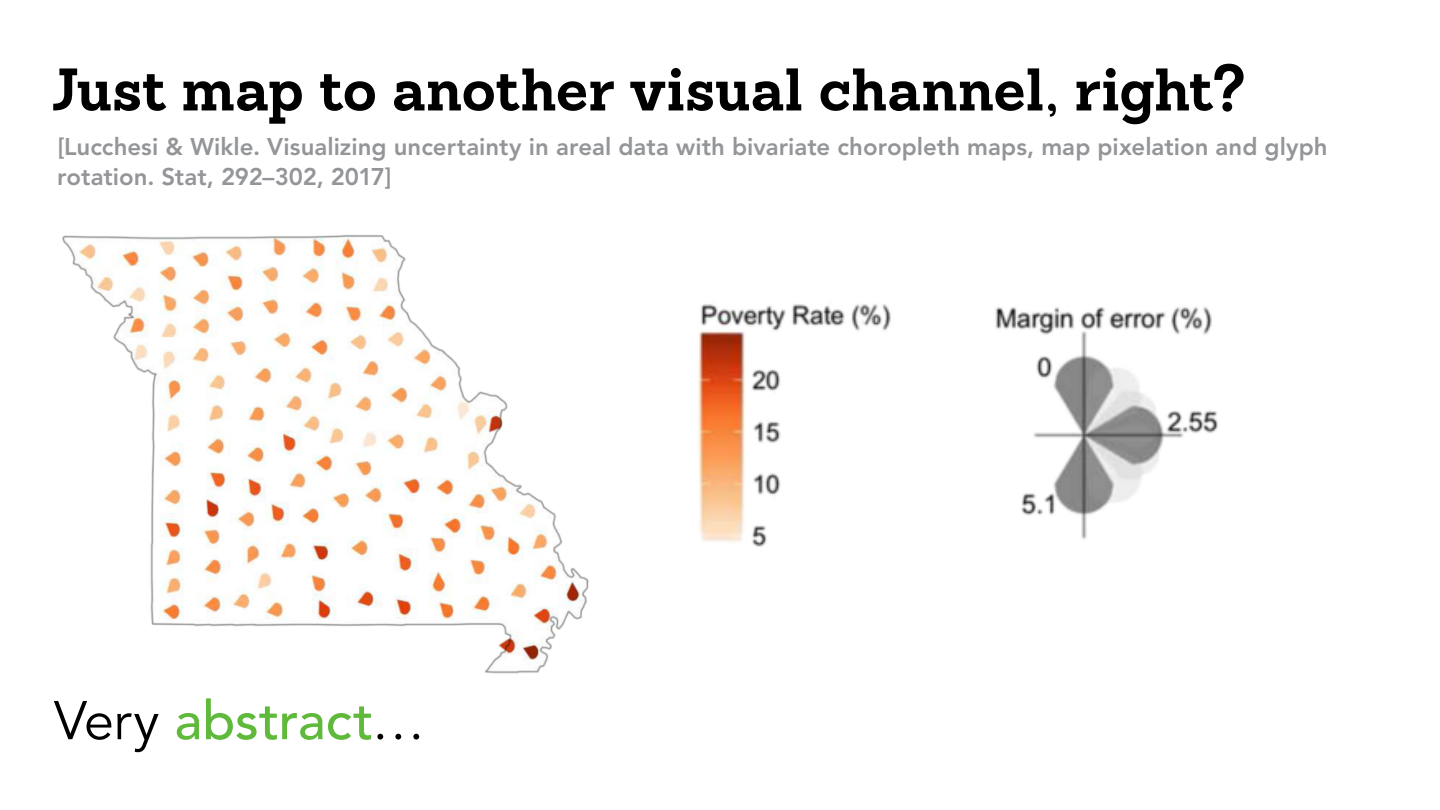
<style>
.page{position:relative;width:1440px;height:810px;background:#fff}
.page>*{position:absolute;margin:0;border:0;box-sizing:border-box;transform-origin:0 0}
.t1{font:700 58.5px "Sanchez Slab";color:#000}
.t2{font:500 54px "Avenir LT Std";letter-spacing:-.005em;color:#5fb93b}
.t3{font:800 24px/30px "Avenir LT Std";color:#939598}
.s1{font-weight:400;color:#000}
</style>
<div class="page">
<img style="left:62px;top:234px;width:527px;height:440px">
<img style="left:698px;top:304px;width:520px;height:243px">
<h1 class="t1" style="left:51px;top:49px;width:1196px">Just map to another visual channel, right?</h1>
<p class="t3" style="left:57px;top:132px;width:1272px">[Lucchesi &amp; Wikle. Visualizing uncertainty in areal data with bivariate choropleth maps, map pixelation and glyph rotation. Stat, 292–302, 2017]</p>
<h2 class="t2" style="left:54px;top:689px;width:373px"><span class="s1">Very</span> abstract<span class="s1">…</span></h2>
</div>
